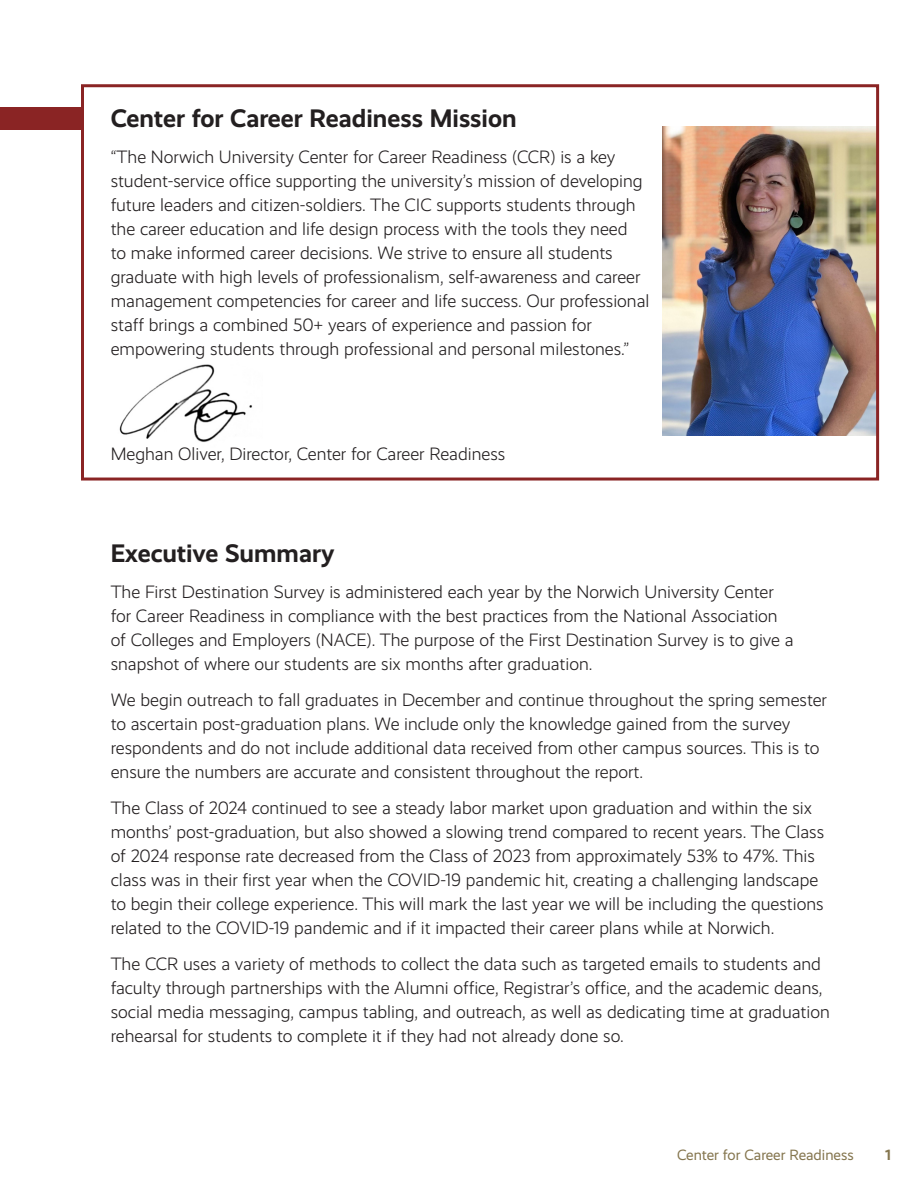
<style>
.page{position:relative;width:918px;height:1188px;background:#fff}
.page>*{position:absolute;margin:0;border:0;box-sizing:border-box;transform-origin:0 0}
.t1{font:700 25.5px "Realist";color:#231f20}
.t2{font:300 18px/24px "Realist";color:#231f20}
.t3{font:15px "Realist";color:#85764f}
.t4{font:700 15px "Realist";color:#85764f}
</style>
<div class="page">
<img style="left:119px;top:364px;width:133px;height:78px">
<div style="left:0;top:108px;width:81px;height:22px;background:#8a2424"></div>
<img style="left:663px;top:126px;width:212px;height:309px">
<div style="left:81px;top:84px;width:798px;height:397px;border:3px solid #8a2424"></div>
<p class="t1" style="left:111px;top:104px;width:408px">Center for Career Readiness Mission</p>
<p class="t2" style="left:111px;top:145px;width:540px">“The Norwich University Center for Career Readiness (CCR) is a key student-service office supporting the university’s mission of developing future leaders and citizen-soldiers. The CIC supports students through the career education and life design process with the tools they need<br>to make informed career decisions. We strive to ensure all students graduate with high levels of professionalism, self-awareness and career management competencies for career and life success. Our professional staff brings a combined 50+ years of experience and passion for empowering students through professional and personal milestones.”</p>
<p class="t2" style="left:111px;top:442px;width:396px">Meghan Oliver, Director, Center for Career Readiness</p>
<p class="t1" style="left:111px;top:539px;width:225px">Executive Summary</p>
<p class="t2" style="left:111px;top:580px;width:684px">The First Destination Survey is administered each year by the Norwich University Center for Career Readiness in compliance with the best practices from the National Association of Colleges and Employers (NACE). The purpose of the First Destination Survey is to give a snapshot of where our students are six months after graduation.</p>
<p class="t2" style="left:111px;top:688px;width:718px">We begin outreach to fall graduates in December and continue throughout the spring semester to ascertain post-graduation plans. We include only the knowledge gained from the survey respondents and do not include additional data received from other campus sources. This is to ensure the numbers are accurate and consistent throughout the report.</p>
<p class="t2" style="left:111px;top:796px;width:715px">The Class of 2024 continued to see a steady labor market upon graduation and within the six months’ post-graduation, but also showed a slowing trend compared to recent years. The Class of 2024 response rate decreased from the Class of 2023 from approximately 53% to 47%. This class was in their first year when the COVID-19 pandemic hit, creating a challenging landscape to begin their college experience. This will mark the last year we will be including the questions related to the COVID-19 pandemic and if it impacted their career plans while at Norwich.</p>
<p class="t2" style="left:111px;top:952px;width:721px">The CCR uses a variety of methods to collect the data such as targeted emails to students and faculty through partnerships with the Alumni office, Registrar’s office, and the academic deans, social media messaging, campus tabling, and outreach, as well as dedicating time at graduation rehearsal for students to complete it if they had not already done so.</p>
<p class="t3" style="left:677px;top:1147px;width:178px">Center for Career Readiness</p>
<p class="t4" style="left:885px;top:1146px;width:7px">1</p>
</div>
